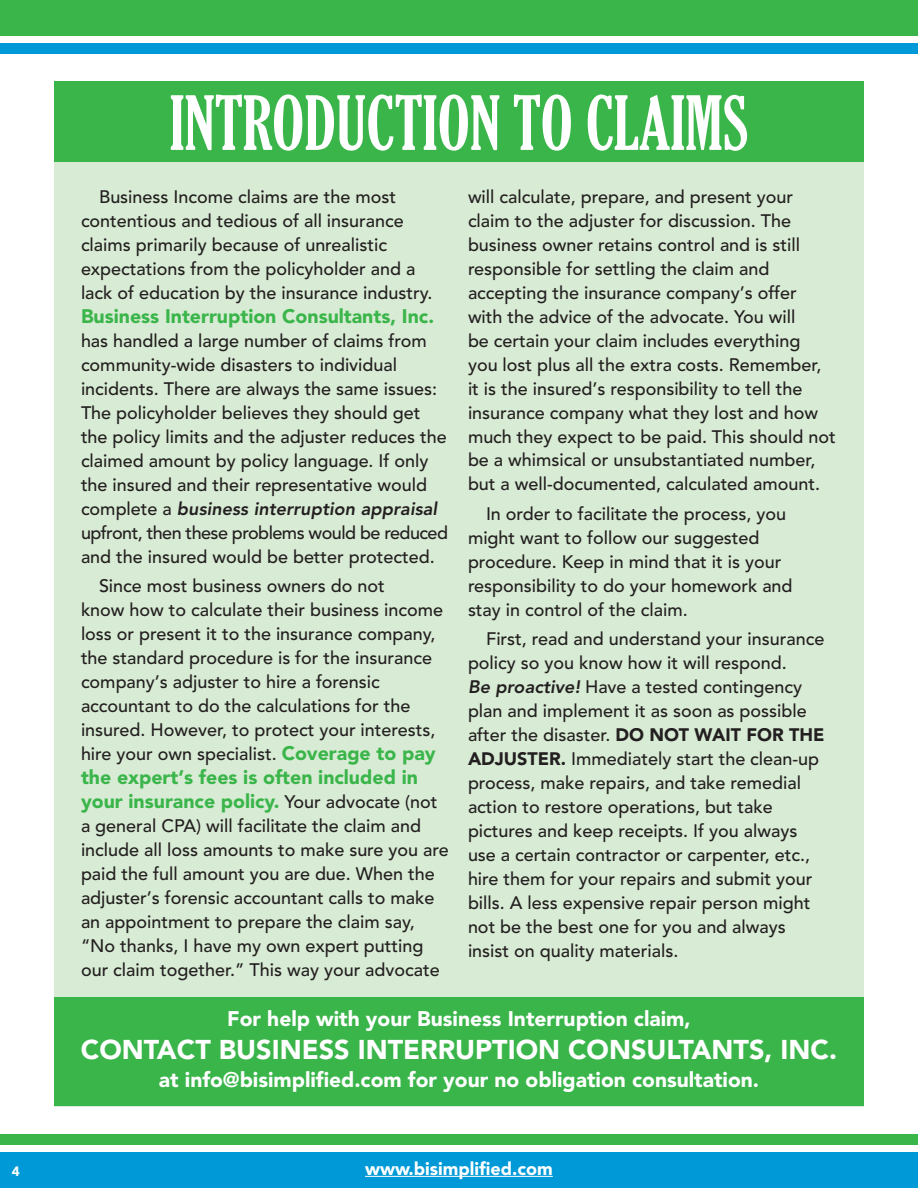
<style>
.page{position:relative;width:918px;height:1188px;background:#fff}
.page>*{position:absolute;margin:0;border:0;box-sizing:border-box;transform-origin:0 0}
.t1{font:extra-condensed 72px "Gloucester";color:#fff}
.t2{font:900 27px "Avenir";color:#fff}
.t3{font:900 21px "Avenir";color:#fff}
.t4{font:900 19.5px/24px "Avenir";color:#3ab54a}
.t5{font:500 18px/24px "Avenir";color:#231f20}
.t6{font:900 18px "Avenir";color:#fff}
.t7{font:900 13.5px "Avenir";color:#fff}
.s1{font-weight:800;font-style:italic}
.s2{font-weight:900;font-size:19.5px;color:#3ab54a}
.s3{font-weight:500;font-size:18px;color:#231f20}
.s4{font-weight:900}
</style>
<div class="page">
<div style="left:54px;top:81px;width:810px;height:1026px;background:#d8ebd4"></div>
<div style="left:0;top:1152px;width:918px;height:36px;background:#0099d8"></div>
<div style="left:0;top:0;width:918px;height:36px;background:#3ab54a"></div>
<div style="left:0;top:43px;width:918px;height:11px;background:#0099d8"></div>
<hr style="left:365px;top:1176px;width:188px;height:1px;background:#fff">
<div style="left:0;top:1134px;width:918px;height:10px;background:#3ab54a"></div>
<div style="left:54px;top:81px;width:810px;height:81px;background:#3ab54a"></div>
<div style="left:54px;top:997px;width:810px;height:109px;background:#3ab54a"></div>
<h1 class="t1" style="left:170px;top:82px;width:580px">INTRODUCTION TO CLAIMS</h1>
<p class="t5" style="left:81px;top:186px;width:353px;text-indent:18px">Business Income claims are the most contentious and tedious of all insurance claims primarily because of unrealistic expectations from the policyholder and a lack of education by the insurance industry.</p>
<p class="t4" style="left:81px;top:305px;width:355px">Business Interruption Consultants, Inc.</p>
<p class="t5" style="left:81px;top:330px;width:369px">has handled a large number of claims from community-wide disasters to individual incidents. There are always the same issues:<br>The policyholder believes they should get the policy limits and the adjuster reduces the claimed amount by policy language. If only the insured and their representative would complete a <span class="s1">business interruption appraisal </span>upfront, then these problems would be reduced and the insured would be better protected.</p>
<p class="t5" style="left:81px;top:575px;width:364px;text-indent:18px">Since most business owners do not<br>know how to calculate their business income loss or present it to the insurance company, the standard procedure is for the insurance company’s adjuster to hire a forensic accountant to do the calculations for the insured. However, to protect your interests, hire your own specialist. <span class="s2">Coverage to pay</span></p>
<p class="t4" style="left:81px;top:767px;width:358px">the expert’s fees is often included in your insurance policy. <span class="s3">Your advocate (not</span></p>
<p class="t5" style="left:81px;top:815px;width:369px">a general CPA) will facilitate the claim and include all loss amounts to make sure you are paid the full amount you are due. When the adjuster’s forensic accountant calls to make an appointment to prepare the claim say, “No thanks, I have my own expert putting our claim together.” This way your advocate</p>
<p class="t5" style="left:468px;top:186px;width:369px">will calculate, prepare, and present your claim to the adjuster for discussion. The business owner retains control and is still responsible for settling the claim and accepting the insurance company’s offer with the advice of the advocate. You will<br>be certain your claim includes everything<br>you lost plus all the extra costs. Remember, it is the insured’s responsibility to tell the insurance company what they lost and how much they expect to be paid. This should not be a whimsical or unsubstantiated number, but a well-documented, calculated amount.</p>
<p class="t5" style="left:468px;top:503px;width:326px;text-indent:18px">In order to facilitate the process, you might want to follow our suggested procedure. Keep in mind that it is your responsibility to do your homework and stay in control of the claim.</p>
<p class="t5" style="left:468px;top:629px;width:358px;text-indent:18px">First, read and understand your insurance policy so you know how it will respond.<br><span class="s1">Be proactive!</span> Have a tested contingency plan and implement it as soon as possible after the disaster. <span class="s4">DO NOT WAIT FOR THE ADJUSTER.</span> Immediately start the clean-up process, make repairs, and take remedial action to restore operations, but take pictures and keep receipts. If you always use a certain contractor or carpenter, etc., hire them for your repairs and submit your bills. A less expensive repair person might not be the best one for you and always insist on quality materials.</p>
<p class="t3" style="left:227px;top:1010px;width:465px">For help with your Business Interruption claim,</p>
<h2 class="t2" style="left:81px;top:1038px;width:758px">CONTACT BUSINESS INTERRUPTION CONSULTANTS, INC.</h2>
<p class="t3" style="left:159px;top:1071px;width:602px">at info@bisimplified.com for your no obligation consultation.</p>
<p class="t7" style="left:12px;top:1166px;width:9px">4</p>
<p class="t6" style="left:365px;top:1161px;width:189px">www.bisimplified.com</p>
</div>
